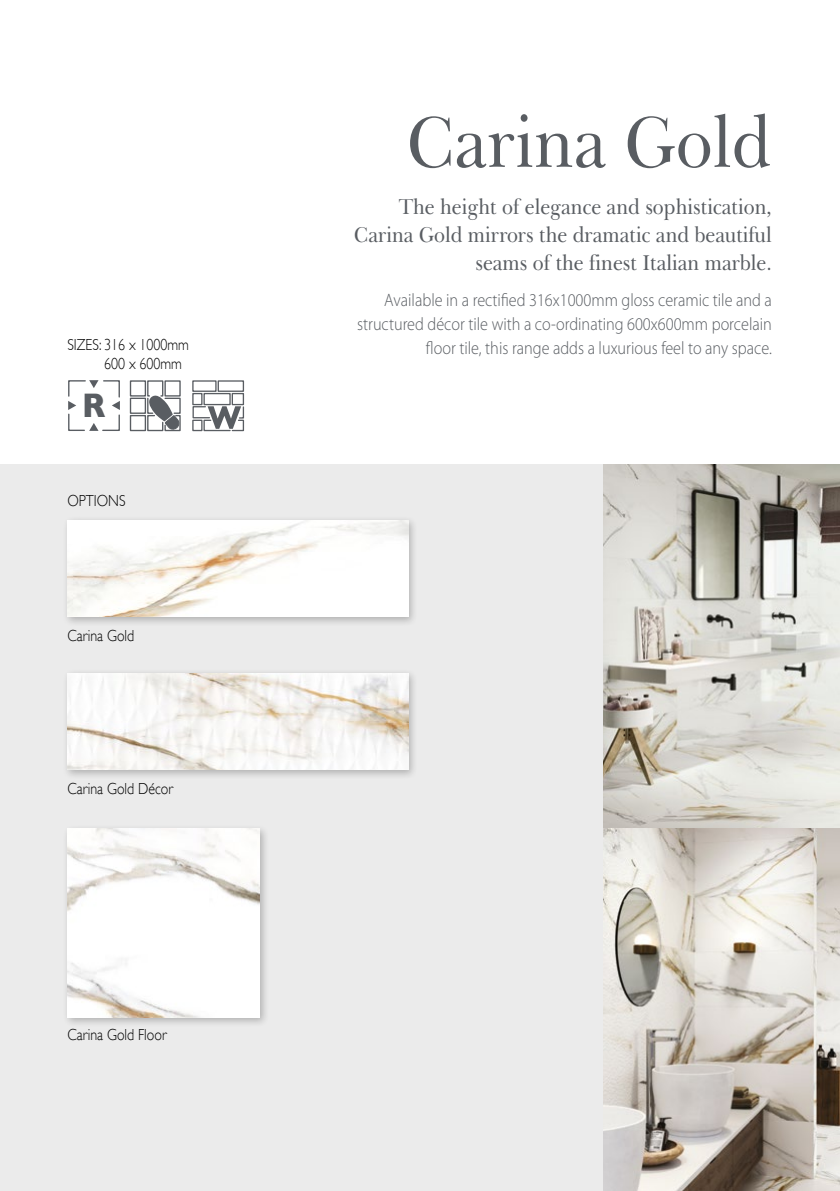
<style>
.page{position:relative;width:840px;height:1191px;background:#fff}
.page>*{position:absolute;margin:0;border:0;box-sizing:border-box;transform-origin:0 0}
.t1{font:74px "New Baskerville IT Cby BT";color:#595d62;scale:.9 1}
.t2{font:700 34.8px "Gill Sans";color:#595d62;scale:.9 1}
.t3{font:22px/28px "New Baskerville IT Cby BT";color:#595d62;text-align:right;scale:.9 1}
.t4{font:300 18px/24px "Myriad Pro";color:#595d62;text-align:right;scale:.9 1}
.t5{font:300 16px/19.2px "Gill Sans";color:#000;scale:.87 1}
</style>
<div class="page">
<div style="left:0;top:465px;width:629px;height:726px;background:#ebebeb"></div>
<img style="left:603px;top:465px;width:236px;height:726px">
<div style="left:130px;top:380px;width:16px;height:16px;border:1px solid #595d62"></div>
<div style="left:130px;top:398px;width:16px;height:16px;border:1px solid #595d62"></div>
<div style="left:130px;top:415px;width:16px;height:16px;border:1px solid #595d62"></div>
<svg style="left:146px;top:380px;width:35px;height:52px"></svg>
<svg style="left:192px;top:380px;width:52px;height:52px"></svg>
<div style="left:62px;top:515px;width:355px;height:112px;background:#000;opacity:.25"></div>
<img style="left:67px;top:520px;width:341px;height:96px">
<div style="left:62px;top:668px;width:355px;height:112px;background:#000;opacity:.25"></div>
<img style="left:67px;top:673px;width:341px;height:96px">
<div style="left:62px;top:824px;width:207px;height:203px;background:#000;opacity:.25"></div>
<img style="left:67px;top:829px;width:193px;height:188px">
<svg style="left:68px;top:380px;width:52px;height:51px"></svg>
<p class="t5" style="left:104px;top:335px;width:99px;text-indent:-37px">SIZES: 316 x 1000mm<br>600 x 600mm</p>
<h2 class="t2" style="left:82px;top:378px;width:27px">R</h2>
<p class="t5" style="left:67px;top:491px;width:68px">OPTIONS</p>
<p class="t5" style="left:67px;top:626px;width:78px">Carina Gold</p>
<p class="t5" style="left:67px;top:779px;width:123px">Carina Gold Décor</p>
<p class="t5" style="left:67px;top:1025px;width:115px">Carina Gold Floor</p>
<h1 class="t1" style="left:407px;top:96px;width:406px">Carina Gold</h1>
<p class="t3" style="left:354px;top:193px;width:465px">The height of elegance and sophistication,<br>Carina Gold mirrors the dramatic and beautiful seams of the finest Italian marble.</p>
<p class="t4" style="left:357px;top:288px;width:462px">Available in a rectified 316x1000mm gloss ceramic tile and a structured décor tile with a co-ordinating 600x600mm porcelain floor tile, this range adds a luxurious feel to any space.</p>
</div>
